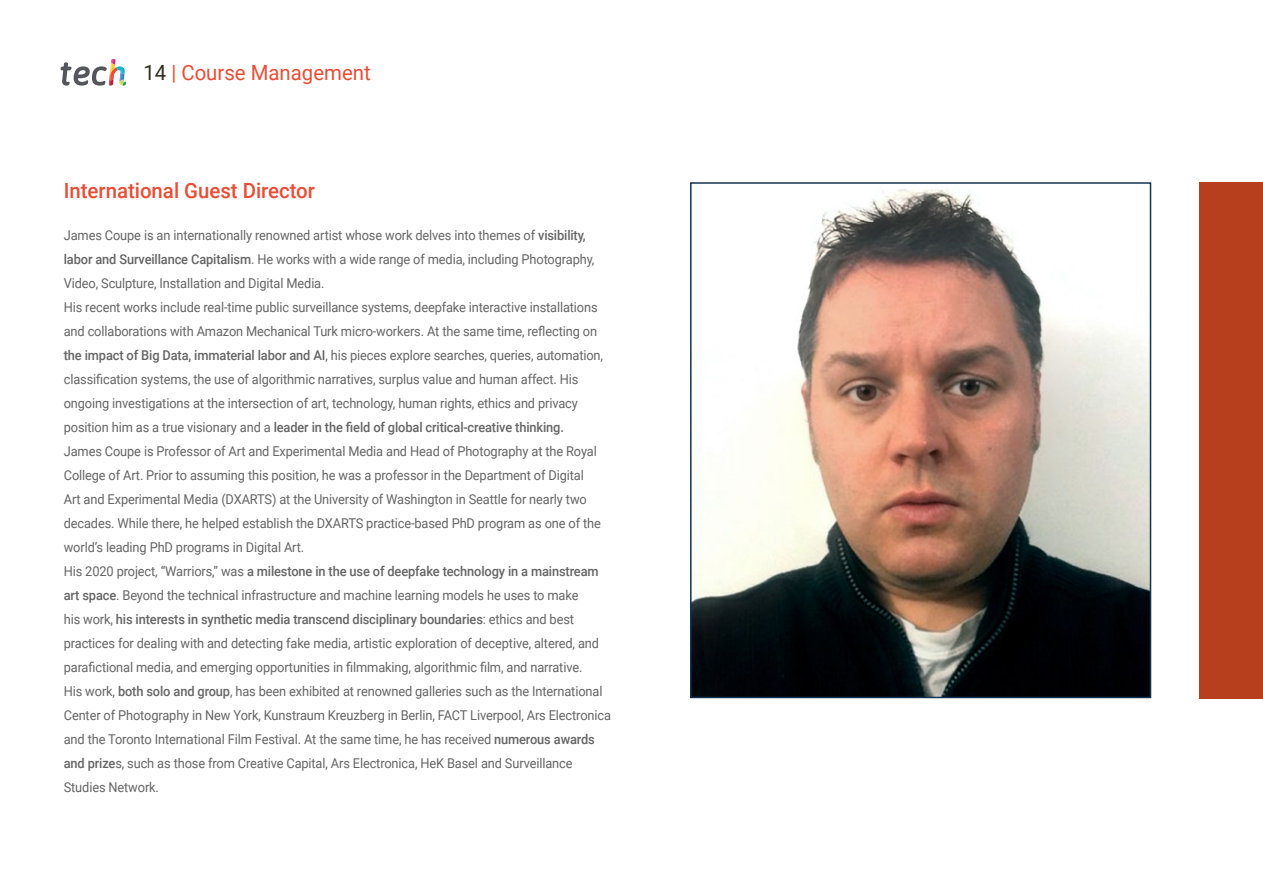
<style>
.page{position:relative;width:1263px;height:893px;background:#fff}
.page>*{position:absolute;margin:0;border:0;box-sizing:border-box;transform-origin:0 0}
.t1{font:500 21px "Roboto";color:#e94d35}
.t2{font:21px "Roboto";color:#e94d35}
.t3{font:13.5px/24px "Roboto";letter-spacing:-.01em;color:#656565;scale:.95 1}
.s1{color:#312e20}
.s2{font-weight:500}
</style>
<div class="page">
<img style="left:693px;top:189px;width:455px;height:506px">
<div style="left:690px;top:182px;width:461px;height:516px;border:2px solid #123352"></div>
<div style="left:1199px;top:182px;width:64px;height:516px;background:#b73f1d"></div>
<svg style="left:61px;top:59px;width:65px;height:27px"></svg>
<h1 class="t2" style="left:144px;top:57px;width:229px"><span class="s1">14</span> | Course Management</h1>
<h1 class="t1" style="left:64px;top:176px;width:253px">International Guest Director</h1>
<p class="t3" style="left:64px;top:222px;width:577px">James Coupe is an internationally renowned artist whose work delves into themes of <span class="s2">visibility, labor and Surveillance Capitalism</span>. He works with a wide range of media, including Photography, Video, Sculpture, Installation and Digital Media.<br>His recent works include real-time public surveillance systems, deepfake interactive installations and collaborations with Amazon Mechanical Turk micro-workers. At the same time, reflecting on <span class="s2">the impact of Big Data, immaterial labor and AI</span>, his pieces explore searches, queries, automation, classification systems, the use of algorithmic narratives, surplus value and human affect. His ongoing investigations at the intersection of art, technology, human rights, ethics and privacy position him as a true visionary and a <span class="s2">leader in the field of global critical-creative thinking.<br></span>James Coupe is Professor of Art and Experimental Media and Head of Photography at the Royal College of Art. Prior to assuming this position, he was a professor in the Department of Digital<br>Art and Experimental Media (DXARTS) at the University of Washington in Seattle for nearly two decades. While there, he helped establish the DXARTS practice-based PhD program as one of the world’s leading PhD programs in Digital Art.<br>His 2020 project, “Warriors,” was <span class="s2">a milestone in the use of deepfake technology in a mainstream art space</span>. Beyond the technical infrastructure and machine learning models he uses to make<br>his work, <span class="s2">his interests in synthetic media transcend disciplinary boundaries</span>: ethics and best practices for dealing with and detecting fake media, artistic exploration of deceptive, altered, and parafictional media, and emerging opportunities in filmmaking, algorithmic film, and narrative.<br>His work, <span class="s2">both solo and group</span>, has been exhibited at renowned galleries such as the International Center of Photography in New York, Kunstraum Kreuzberg in Berlin, FACT Liverpool, Ars Electronica and the Toronto International Film Festival. At the same time, he has received <span class="s2">numerous awards and prize</span>s, such as those from Creative Capital, Ars Electronica, HeK Basel and Surveillance Studies Network.</p>
</div>
